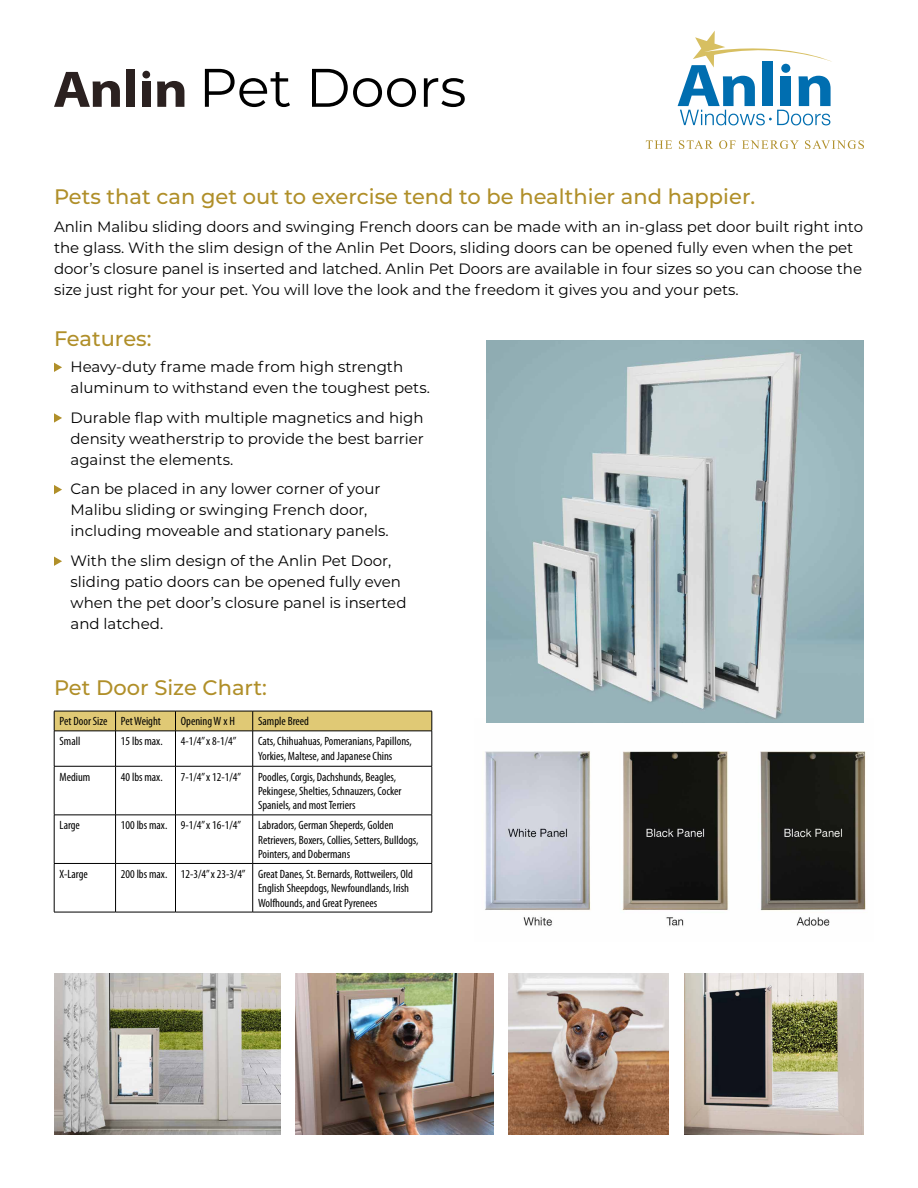
<style>
.page{position:relative;width:918px;height:1188px;background:#fff}
.page>*{position:absolute;margin:0;border:0;box-sizing:border-box;transform-origin:0 0}
.t1{font:54.15px "Montserrat";color:#000}
.t2{font:500 21px "Montserrat";color:#b08f29}
.t3{font:15px/21px "Montserrat";color:#000}
.t4{font:condensed 12px/14.4px "Myriad Pro";color:#000}
</style>
<div class="page">
<img style="left:485px;top:722px;width:381px;height:204px">
<svg style="left:54px;top:711px;width:379px;height:20px;background:#d0ba6d"></svg>
<hr style="left:54px;top:731px;width:62px;height:1px;background:#000">
<hr style="left:54px;top:731px;width:1px;height:35px;background:#000">
<hr style="left:116px;top:731px;width:60px;height:1px;background:#000">
<hr style="left:115px;top:731px;width:1px;height:35px;background:#000">
<hr style="left:176px;top:731px;width:77px;height:1px;background:#000">
<hr style="left:175px;top:731px;width:1px;height:35px;background:#000">
<hr style="left:253px;top:731px;width:179px;height:1px;background:#000">
<hr style="left:252px;top:731px;width:1px;height:35px;background:#000">
<hr style="left:432px;top:731px;width:1px;height:35px;background:#000">
<hr style="left:54px;top:766px;width:62px;height:1px;background:#000">
<hr style="left:54px;top:766px;width:1px;height:49px;background:#000">
<hr style="left:116px;top:766px;width:60px;height:1px;background:#000">
<hr style="left:115px;top:766px;width:1px;height:49px;background:#000">
<hr style="left:176px;top:766px;width:77px;height:1px;background:#000">
<hr style="left:175px;top:766px;width:1px;height:49px;background:#000">
<hr style="left:253px;top:766px;width:179px;height:1px;background:#000">
<hr style="left:252px;top:766px;width:1px;height:49px;background:#000">
<hr style="left:432px;top:766px;width:1px;height:49px;background:#000">
<hr style="left:54px;top:815px;width:62px;height:1px;background:#000">
<hr style="left:54px;top:815px;width:1px;height:48px;background:#000">
<hr style="left:116px;top:815px;width:60px;height:1px;background:#000">
<hr style="left:115px;top:815px;width:1px;height:48px;background:#000">
<hr style="left:176px;top:815px;width:77px;height:1px;background:#000">
<hr style="left:175px;top:815px;width:1px;height:48px;background:#000">
<hr style="left:253px;top:815px;width:179px;height:1px;background:#000">
<hr style="left:252px;top:815px;width:1px;height:48px;background:#000">
<hr style="left:432px;top:815px;width:1px;height:48px;background:#000">
<hr style="left:54px;top:863px;width:62px;height:1px;background:#000">
<hr style="left:54px;top:864px;width:1px;height:48px;background:#000">
<hr style="left:116px;top:863px;width:60px;height:1px;background:#000">
<hr style="left:115px;top:864px;width:1px;height:48px;background:#000">
<hr style="left:176px;top:863px;width:77px;height:1px;background:#000">
<hr style="left:175px;top:864px;width:1px;height:48px;background:#000">
<hr style="left:253px;top:863px;width:179px;height:1px;background:#000">
<hr style="left:252px;top:864px;width:1px;height:48px;background:#000">
<hr style="left:432px;top:864px;width:1px;height:48px;background:#000">
<hr style="left:54px;top:912px;width:62px;height:1px;background:#000">
<hr style="left:116px;top:912px;width:60px;height:1px;background:#000">
<hr style="left:176px;top:912px;width:77px;height:1px;background:#000">
<hr style="left:253px;top:912px;width:179px;height:1px;background:#000">
<svg style="left:54px;top:72px;width:66px;height:35px"></svg>
<div style="left:126px;top:69px;width:9px;height:38px;background:#2b2120"></div>
<div style="left:142px;top:82px;width:9px;height:25px;background:#2b2120"></div>
<svg style="left:157px;top:81px;width:27px;height:26px"></svg>
<div style="left:142px;top:71px;width:8px;height:7px;background:#2b2120;border-radius:50%"></div>
<svg style="left:54px;top:363px;width:8px;height:9px"></svg>
<svg style="left:54px;top:413px;width:8px;height:10px"></svg>
<svg style="left:54px;top:485px;width:8px;height:9px"></svg>
<svg style="left:54px;top:557px;width:8px;height:9px"></svg>
<img style="left:486px;top:340px;width:378px;height:382px">
<img style="left:54px;top:973px;width:226px;height:162px">
<img style="left:509px;top:973px;width:159px;height:162px">
<img style="left:296px;top:973px;width:198px;height:162px">
<img style="left:685px;top:973px;width:179px;height:162px">
<svg style="left:678px;top:31px;width:154px;height:94px"></svg>
<svg style="left:646px;top:140px;width:26px;height:9px"></svg>
<svg style="left:679px;top:140px;width:34px;height:9px"></svg>
<svg style="left:719px;top:140px;width:17px;height:9px"></svg>
<svg style="left:742px;top:140px;width:57px;height:9px"></svg>
<svg style="left:805px;top:140px;width:59px;height:9px"></svg>
<h1 class="t1" style="left:199px;top:50px;width:269px">Pet Doors</h1>
<h2 class="t2" style="left:54px;top:182px;width:703px">Pets that can get out to exercise tend to be healthier and happier.</h2>
<p class="t3" style="left:54px;top:216px;width:811px">Anlin Malibu sliding doors and swinging French doors can be made with an in-glass pet door built right into the glass. With the slim design of the Anlin Pet Doors, sliding doors can be opened fully even when the pet door’s closure panel is inserted and latched. Anlin Pet Doors are available in four sizes so you can choose the size just right for your pet. You will love the look and the freedom it gives you and your pets.</p>
<h2 class="t2" style="left:54px;top:324px;width:99px">Features:</h2>
<p class="t3" style="left:70px;top:356px;width:361px">Heavy-duty frame made from high strength aluminum to withstand even the toughest pets.</p>
<p class="t3" style="left:70px;top:406px;width:355px;text-align:justify">Durable flap with multiple magnetics and high density weatherstrip to provide the best barrier against the elements.</p>
<p class="t3" style="left:70px;top:478px;width:320px">Can be placed in any lower corner of your<br>Malibu sliding or swinging French door, including moveable and stationary panels.</p>
<p class="t3" style="left:70px;top:550px;width:338px">With the slim design of the Anlin Pet Door, sliding patio doors can be opened fully even when the pet door’s closure panel is inserted and latched.</p>
<h2 class="t2" style="left:54px;top:673px;width:214px">Pet Door Size Chart:</h2>
<p class="t4" style="left:60px;top:714px;width:103px">Pet Door Size Pet Weight</p>
<p class="t4" style="left:181px;top:714px;width:55px">Opening W x H</p>
<p class="t4" style="left:258px;top:714px;width:52px">Sample Breed</p>
<p class="t4" style="left:60px;top:734px;width:22px">Small</p>
<p class="t4" style="left:121px;top:734px;width:43px">15 lbs max.</p>
<p class="t4" style="left:181px;top:734px;width:57px">4-1/4” x 8-1/4”</p>
<p class="t4" style="left:258px;top:734px;width:155px">Cats, Chihuahuas, Pomeranians, Papillons,<br>Yorkies, Maltese, and Japanese Chins</p>
<p class="t4" style="left:60px;top:769px;width:32px">Medium</p>
<p class="t4" style="left:121px;top:769px;width:43px">40 lbs max.</p>
<p class="t4" style="left:181px;top:769px;width:62px">7-1/4” x 12-1/4”</p>
<p class="t4" style="left:258px;top:769px;width:145px">Poodles, Corgis, Dachshunds, Beagles,<br>Pekingese, Shelties, Schnauzers, Cocker<br>Spaniels, and most Terriers</p>
<p class="t4" style="left:60px;top:818px;width:22px">Large</p>
<p class="t4" style="left:121px;top:818px;width:122px">100 lbs max. 9-1/4” x 16-1/4”</p>
<p class="t4" style="left:258px;top:818px;width:162px">Labradors, German Sheperds, Golden<br>Retrievers, Boxers, Collies, Setters, Bulldogs,<br>Pointers, and Dobermans</p>
<p class="t4" style="left:60px;top:867px;width:30px">X-Large</p>
<p class="t4" style="left:258px;top:867px;width:156px;text-indent:-137px">200 lbs max. 12-3/4” x 23-3/4” Great Danes, St. Bernards, Rottweilers, Old<br>English Sheepdogs, Newfoundlands, Irish<br>Wolfhounds, and Great Pyrenees</p>
</div>
